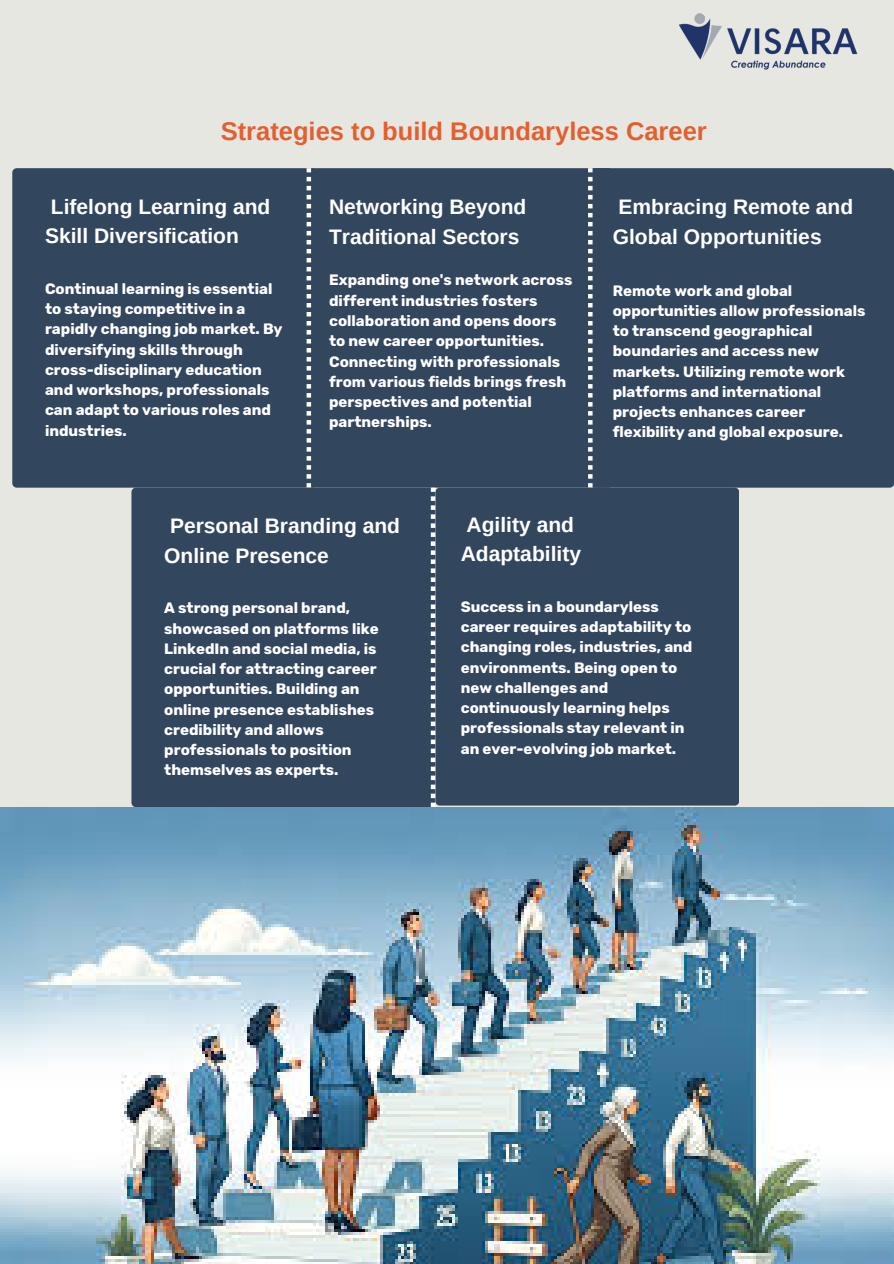
<style>
.page{position:relative;width:894px;height:1264px;background:#fff}
.page>*{position:absolute;margin:0;border:0;box-sizing:border-box;transform-origin:0 0}
.t1{font:700 25.5px "Arimo";color:#e35f2f}
.t2{font:700 21px/29.2px "Arimo";color:#fff}
.t3{font:700 15px/20.2px "Rubik";color:#fff}
</style>
<div class="page">
<div style="left:0;top:0;width:893px;height:1263px;background:#e6e7e1"></div>
<div style="left:12px;top:168px;width:304px;height:319px;background:#32465e"></div>
<div style="left:309px;top:168px;width:303px;height:319px;background:#32465e"></div>
<div style="left:590px;top:168px;width:303px;height:319px;background:#32465e"></div>
<svg style="left:306px;top:168px;width:5px;height:319px"></svg>
<svg style="left:588px;top:168px;width:4px;height:319px"></svg>
<div style="left:131px;top:487px;width:304px;height:319px;background:#32465e"></div>
<div style="left:435px;top:487px;width:304px;height:318px;background:#32465e"></div>
<svg style="left:430px;top:487px;width:5px;height:320px"></svg>
<img style="left:0;top:807px;width:893px;height:456px">
<img style="left:679px;top:13px;width:179px;height:57px">
<h1 class="t1" style="left:221px;top:117px;width:487px">Strategies to build Boundaryless Career</h1>
<h2 class="t2" style="left:45px;top:192px;width:227px">Lifelong Learning and<br>Skill Diversification</h2>
<p class="t3" style="left:45px;top:278px;width:239px">Continual learning is essential to staying competitive in a rapidly changing job market. By diversifying skills through cross-disciplinary education and workshops, professionals can adapt to various roles and industries.</p>
<h2 class="t2" style="left:329px;top:192px;width:199px">Networking Beyond<br>Traditional Sectors</h2>
<p class="t3" style="left:329px;top:270px;width:245px">Expanding one's network across different industries fosters collaboration and opens doors to new career opportunities.<br>Connecting with professionals from various fields brings fresh perspectives and potential partnerships.</p>
<h2 class="t2" style="left:612px;top:192px;width:242px">Embracing Remote and<br>Global Opportunities</h2>
<p class="t3" style="left:612px;top:280px;width:254px">Remote work and global opportunities allow professionals to transcend geographical boundaries and access new markets. Utilizing remote work platforms and international projects enhances career flexibility and global exposure.</p>
<h2 class="t2" style="left:164px;top:511px;width:237px">Personal Branding and<br>Online Presence</h2>
<p class="t3" style="left:164px;top:598px;width:216px">A strong personal brand, showcased on platforms like<br>LinkedIn and social media, is crucial for attracting career opportunities. Building an online presence establishes credibility and allows professionals to position themselves as experts.</p>
<h2 class="t2" style="left:460px;top:510px;width:122px">Agility and<br>Adaptability</h2>
<p class="t3" style="left:460px;top:596px;width:233px">Success in a boundaryless career requires adaptability to changing roles, industries, and environments. Being open to new challenges and continuously learning helps professionals stay relevant in an ever-evolving job market.</p>
</div>
